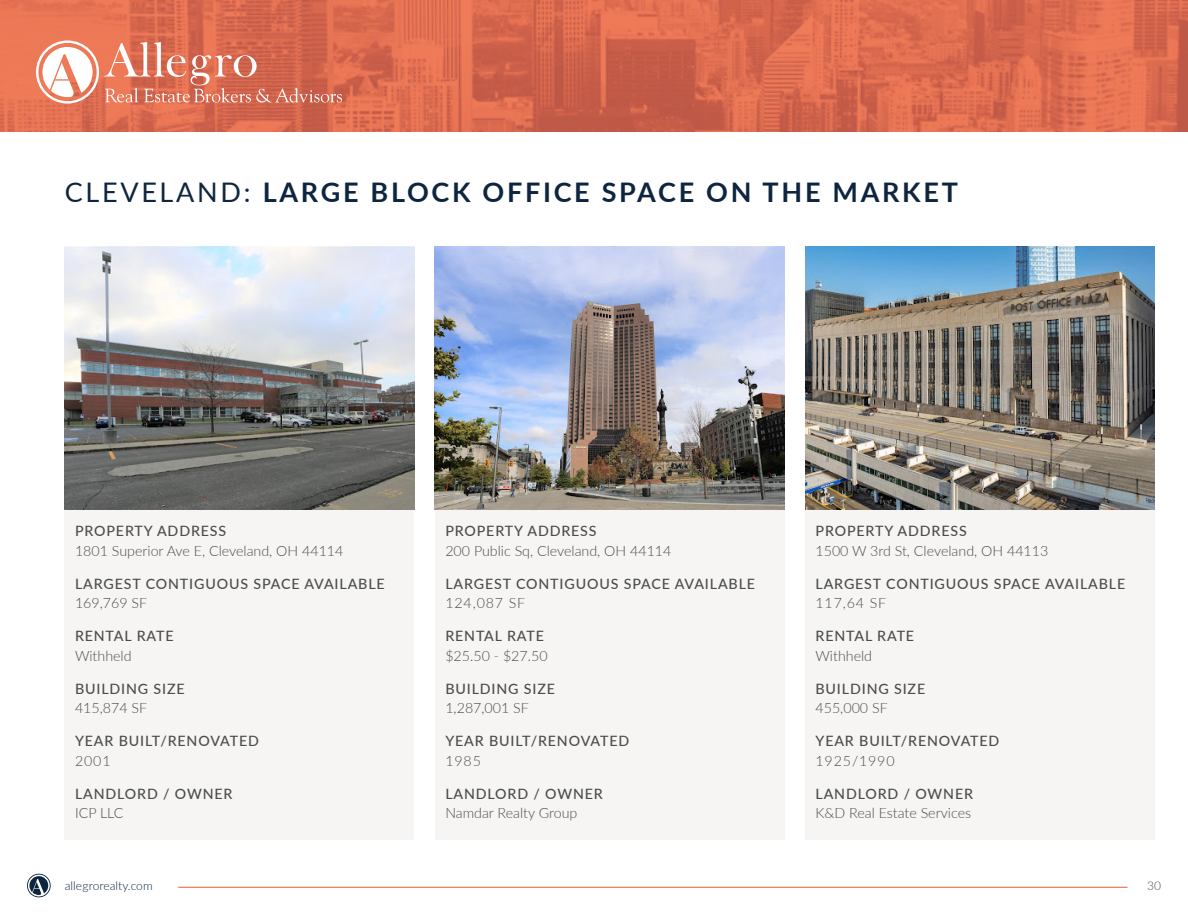
<style>
.page{position:relative;width:1188px;height:918px;background:#fff}
.page>*{position:absolute;margin:0;border:0;box-sizing:border-box;transform-origin:0 0}
.t1{font:700 27px "Lato";letter-spacing:.1em;color:#0d253f}
.t2{font:500 14.25px/19.5px "Lato";letter-spacing:.06em;color:#4b4c4d}
.t3{font:300 14.25px/19.5px "Lato";color:#4b4c4d}
.t4{font:300 12px "Lato";color:#0d253f}
.t5{font:300 12px "Lato";color:#4b4c4d}
.s1{font-weight:400}
.s2{font-weight:500}
.s3{font-weight:300}
</style>
<div class="page">
<svg style="left:27px;top:874px;width:24px;height:23px"></svg>
<hr style="left:178px;top:887px;width:950px;height:1px;background:#ed5b30">
<svg style="left:0;top:0;width:1188px;height:132px;background:#da6b4f"></svg>
<svg style="left:36px;top:40px;width:306px;height:64px;background:#e18872"></svg>
<div style="left:435px;top:323px;width:349px;height:517px;background:#f6f5f4"></div>
<div style="left:65px;top:323px;width:349px;height:517px;background:#f6f5f4"></div>
<div style="left:805px;top:323px;width:349px;height:517px;background:#f6f5f4"></div>
<img style="left:805px;top:246px;width:349px;height:264px">
<img style="left:64px;top:246px;width:350px;height:264px">
<img style="left:435px;top:246px;width:349px;height:264px">
<p class="t1" style="left:65px;top:172px;width:895px"><span class="s1">CLEVELAND:</span> LARGE BLOCK OFFICE SPACE ON THE MARKET</p>
<p class="t3" style="left:75px;top:521px;width:270px"><span class="s2">PROPERTY ADDRESS<br></span>1801 Superior Ave E, Cleveland, OH 44114</p>
<p class="t2" style="left:75px;top:573px;width:311px">LARGEST CONTIGUOUS SPACE AVAILABLE<br><span class="s3">169,769 SF</span></p>
<p class="t2" style="left:75px;top:626px;width:100px">RENTAL RATE<br><span class="s3">Withheld</span></p>
<p class="t2" style="left:75px;top:678px;width:111px">BUILDING SIZE<br><span class="s3">415,874 SF</span></p>
<p class="t2" style="left:75px;top:731px;width:185px">YEAR BUILT/RENOVATED<br><span class="s3">2001</span></p>
<p class="t2" style="left:75px;top:783px;width:159px">LANDLORD / OWNER<br><span class="s3">ICP LLC</span></p>
<p class="t3" style="left:445px;top:521px;width:228px"><span class="s2">PROPERTY ADDRESS<br></span>200 Public Sq, Cleveland, OH 44114</p>
<p class="t2" style="left:445px;top:573px;width:311px">LARGEST CONTIGUOUS SPACE AVAILABLE<br><span class="s3">124,087 SF</span></p>
<p class="t3" style="left:445px;top:626px;width:104px"><span class="s2">RENTAL RATE </span>$25.50 - $27.50</p>
<p class="t2" style="left:445px;top:678px;width:111px">BUILDING SIZE<br><span class="s3">1,287,001 SF</span></p>
<p class="t2" style="left:445px;top:731px;width:185px">YEAR BUILT/RENOVATED<br><span class="s3">1985</span></p>
<p class="t3" style="left:445px;top:784px;width:159px"><span class="s2">LANDLORD / OWNER<br></span>Namdar Realty Group</p>
<p class="t3" style="left:816px;top:521px;width:234px"><span class="s2">PROPERTY ADDRESS<br></span>1500 W 3rd St, Cleveland, OH 44113</p>
<p class="t2" style="left:816px;top:573px;width:311px">LARGEST CONTIGUOUS SPACE AVAILABLE<br><span class="s3">117,64 SF</span></p>
<p class="t2" style="left:816px;top:626px;width:100px">RENTAL RATE<br><span class="s3">Withheld</span></p>
<p class="t2" style="left:816px;top:678px;width:111px">BUILDING SIZE<br><span class="s3">455,000 SF</span></p>
<p class="t2" style="left:816px;top:731px;width:185px">YEAR BUILT/RENOVATED<br><span class="s3">1925/1990</span></p>
<p class="t3" style="left:816px;top:784px;width:159px"><span class="s2">LANDLORD / OWNER<br></span>K&amp;D Real Estate Services</p>
<p class="t4" style="left:65px;top:878px;width:89px">allegrorealty.com</p>
<p class="t5" style="left:1147px;top:878px;width:15px">30</p>
</div>
